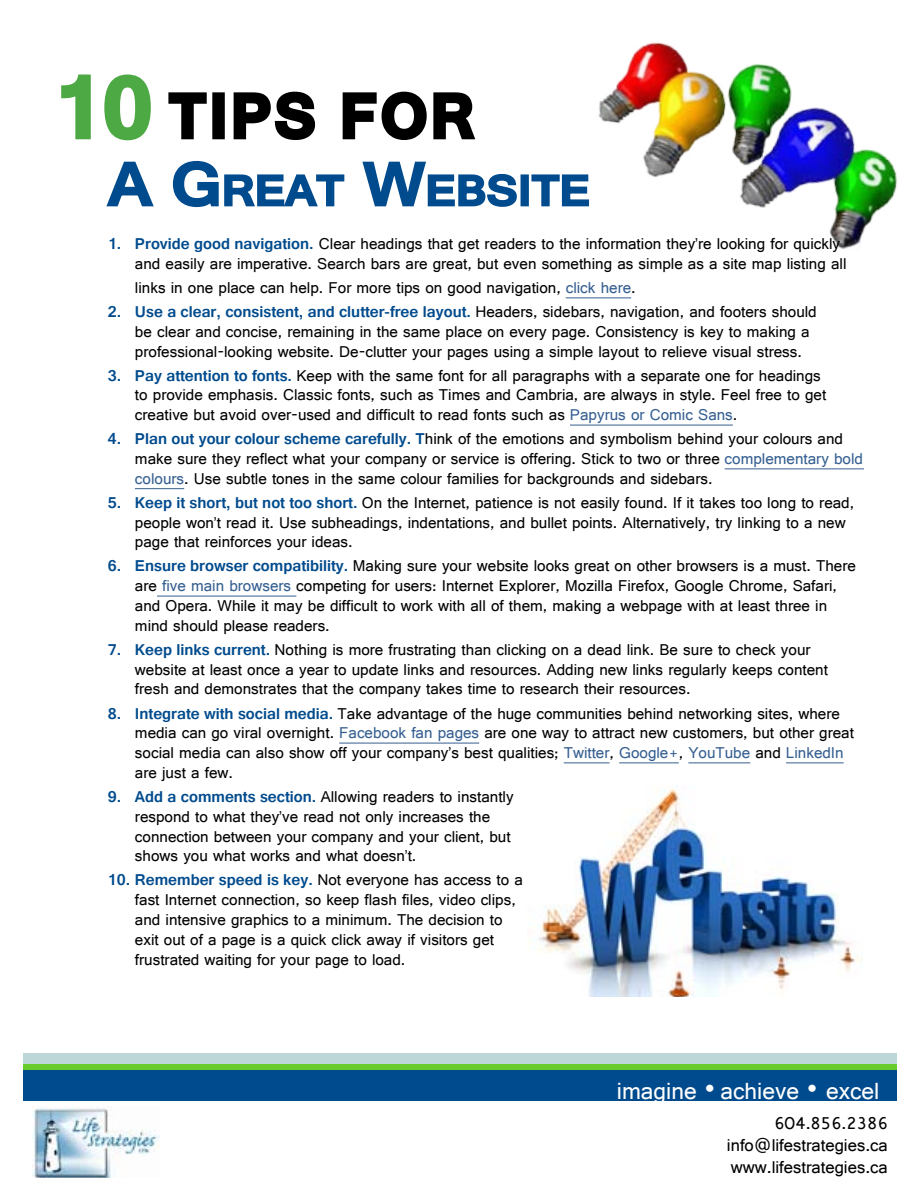
<style>
.page{position:relative;width:918px;height:1188px;background:#fff}
.page>*{position:absolute;margin:0;border:0;box-sizing:border-box;transform-origin:0 0}
.t1{font:700 64.5px "Gautami";letter-spacing:.06em;color:#000}
.t2{font:700 45.15px "Gautami";color:#004b8d;scale:1.1 1}
.t3{font:24.6px "Gautami";color:#fff}
.t4{font:18px/21.6px "Gautami";color:#000;text-align:justify}
.t5{font:16.5px/19.8px "Gautami";color:#000}
.s1{font-size:90px;color:#4da944}
.s2{font-size:64.5px}
.s3{font-weight:700;color:#004b8d}
.s4{color:#365f91}
.s5{font-size:27px}
</style>
<div class="page">
<div style="left:23px;top:1053px;width:874px;height:11px;background:#bdd7d8"></div>
<div style="left:23px;top:1070px;width:874px;height:30px;background:#004b8d"></div>
<div style="left:23px;top:1064px;width:874px;height:6px;background:#69ca2b"></div>
<img style="left:33px;top:1108px;width:127px;height:70px">
<img style="left:598px;top:42px;width:299px;height:207px">
<svg style="left:61px;top:74px;width:30px;height:66px"></svg>
<svg style="left:104px;top:74px;width:47px;height:67px"></svg>
<svg style="left:106px;top:161px;width:48px;height:46px"></svg>
<svg style="left:168px;top:91px;width:349px;height:117px"></svg>
<div style="left:521px;top:174px;width:8px;height:32px;border:2px solid #004b8d"></div>
<svg style="left:531px;top:174px;width:58px;height:33px"></svg>
<hr style="left:566px;top:297px;width:65px;height:1px;background:#365f91">
<hr style="left:570px;top:425px;width:163px;height:1px;background:#365f91">
<hr style="left:725px;top:468px;width:139px;height:1px;background:#365f91">
<hr style="left:135px;top:488px;width:49px;height:1px;background:#365f91">
<hr style="left:157px;top:596px;width:139px;height:1px;background:#365f91">
<hr style="left:339px;top:743px;width:140px;height:1px;background:#365f91">
<hr style="left:564px;top:762px;width:46px;height:1px;background:#365f91">
<hr style="left:619px;top:762px;width:60px;height:1px;background:#365f91">
<hr style="left:688px;top:762px;width:62px;height:1px;background:#365f91">
<hr style="left:786px;top:762px;width:58px;height:1px;background:#365f91">
<img style="left:527px;top:786px;width:335px;height:210px">
<h1 class="t1" style="left:54px;top:77px;width:421px"><span class="s1">10</span> Tips for</h1>
<h2 class="t2" style="left:108px;top:163px;width:440px"><span class="s2">A G</span>REAT <span class="s2">W</span>EBSITE</h2>
<p class="t5" style="left:135px;top:234px;width:713px;text-indent:-27px"><span class="s3">1. Provide good navigation.</span> Clear headings that get readers to the information they’re looking for quickly and easily are imperative. Search bars are great, but even something as simple as a site map listing all</p>
<p class="t5" style="left:135px;top:277px;width:502px">links in one place can help. For more tips on good navigation, <span class="s4">click here</span>.</p>
<p class="t5" style="left:135px;top:301px;width:683px;text-indent:-27px"><span class="s3">2. Use a clear, consistent, and clutter-free layout.</span> Headers, sidebars, navigation, and footers should be clear and concise, remaining in the same place on every page. Consistency is key to making a professional-looking website. De-clutter your pages using a simple layout to relieve visual stress.</p>
<p class="t5" style="left:135px;top:365px;width:693px;text-indent:-27px"><span class="s3">3. Pay attention to fonts.</span> Keep with the same font for all paragraphs with a separate one for headings to provide emphasis. Classic fonts, such as Times and Cambria, are always in style. Feel free to get creative but avoid over-used and difficult to read fonts such as <span class="s4">Papyrus or Comic Sans</span>.</p>
<p class="t5" style="left:135px;top:429px;width:730px;text-indent:-27px"><span class="s3">4. Plan out your colour scheme carefully. T</span>hink of the emotions and symbolism behind your colours and make sure they reflect what your company or service is offering. Stick to two or three <span class="s4">complementary bold colours</span>. Use subtle tones in the same colour families for backgrounds and sidebars.</p>
<p class="t5" style="left:135px;top:492px;width:721px;text-indent:-27px"><span class="s3">5. Keep it short, but not too short.</span> On the Internet, patience is not easily found. If it takes too long to read, people won’t read it. Use subheadings, indentations, and bullet points. Alternatively, try linking to a new page that reinforces your ideas.</p>
<p class="t5" style="left:135px;top:556px;width:723px;text-indent:-27px"><span class="s3">6. Ensure browser compatibility.</span> Making sure your website looks great on other browsers is a must. There are <span class="s4">five main browsers</span> competing for users: Internet Explorer, Mozilla Firefox, Google Chrome, Safari, and Opera. While it may be difficult to work with all of them, making a webpage with at least three in mind should please readers.</p>
<p class="t5" style="left:135px;top:639px;width:695px;text-indent:-27px"><span class="s3">7. Keep links current.</span> Nothing is more frustrating than clicking on a dead link. Be sure to check your website at least once a year to update links and resources. Adding new links regularly keeps content fresh and demonstrates that the company takes time to research their resources.</p>
<p class="t5" style="left:135px;top:703px;width:721px;text-indent:-27px"><span class="s3">8. Integrate with social media.</span> Take advantage of the huge communities behind networking sites, where media can go viral overnight. <span class="s4">Facebook fan pages</span> are one way to attract new customers, but other great social media can also show off your company’s best qualities; <span class="s4">Twitter</span>, <span class="s4">Google+</span>, <span class="s4">YouTube</span> and <span class="s4">LinkedIn </span>are just a few.</p>
<p class="t5" style="left:135px;top:786px;width:380px;text-indent:-27px"><span class="s3">9. Add a comments section.</span> Allowing readers to instantly respond to what they’ve read not only increases the connection between your company and your client, but shows you what works and what doesn’t.</p>
<p class="t5" style="left:135px;top:870px;width:389px;text-indent:-27px"><span class="s3">10. Remember speed is key.</span> Not everyone has access to a fast Internet connection, so keep flash files, video clips, and intensive graphics to a minimum. The decision to exit out of a page is a quick click away if visitors get frustrated waiting for your page to load.</p>
<h3 class="t3" style="left:617px;top:1076px;width:264px">imagine <span class="s5">•</span> achieve <span class="s5">•</span> excel</h3>
<p class="t4" style="left:727px;top:1112px;width:162px;text-indent:47px">604.856.2386 info@lifestrategies.ca www.lifestrategies.ca</p>
</div>
